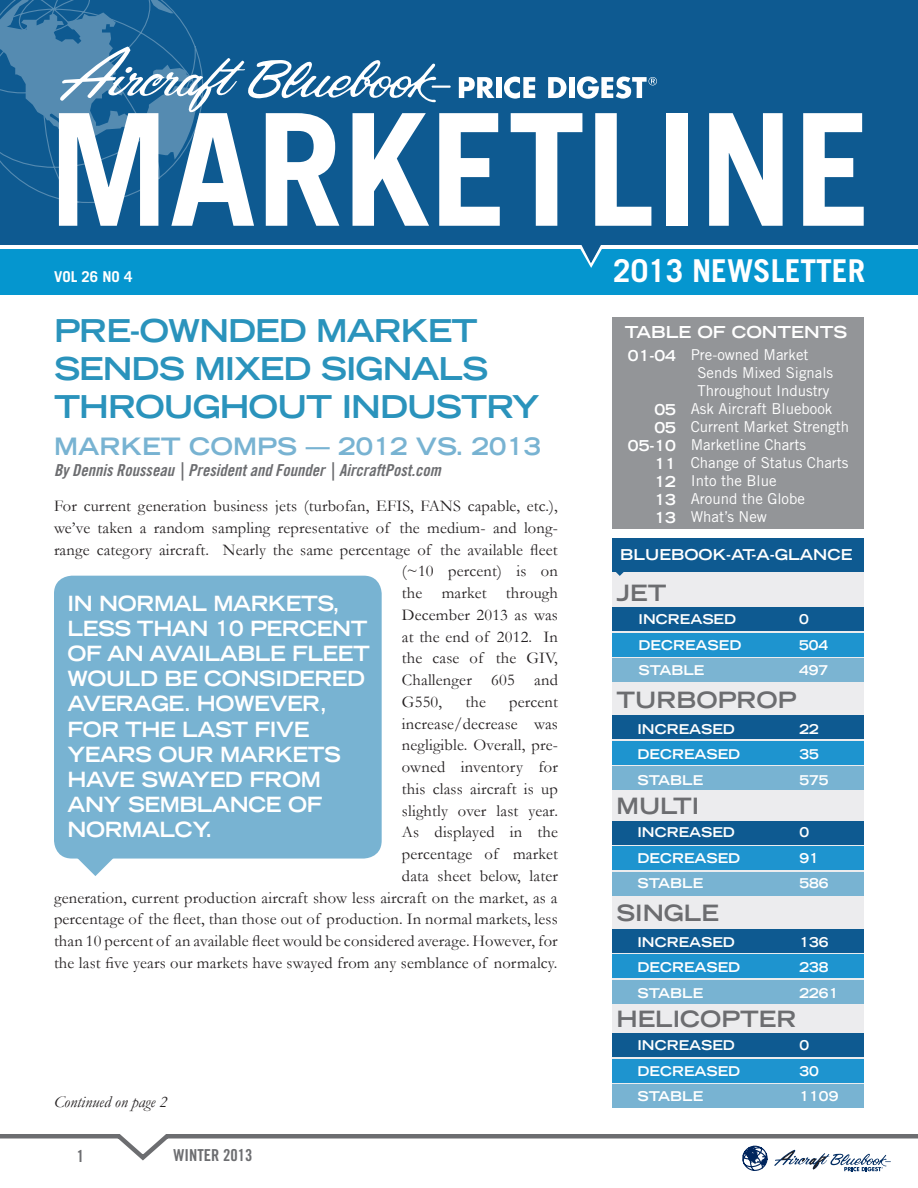
<style>
.page{position:relative;width:918px;height:1188px;background:#fff}
.page>*{position:absolute;margin:0;border:0;box-sizing:border-box;transform-origin:0 0}
.t1{font:700 156px "Trade Gothic LT Std";color:#fff}
.t2{font:700 expanded 31.5px/37.8px "Trade Gothic LT Std";letter-spacing:-.03em;color:#2a93bc}
.t3{font:700 31.5px "Trade Gothic LT Std";color:#fff}
.t4{font:700 expanded 24px "Trade Gothic LT Std";color:#78b3d2}
.t5{font:700 expanded 22.5px "Trade Gothic LT Std";color:#6c6d70}
.t6{font:700 expanded 21px "Trade Gothic LT Std";letter-spacing:-.02em;color:#fff;scale:.96 1}
.t7{font:16.5px/21.8px "Garamond";letter-spacing:.01em;color:#231f20;text-align:right}
.t8{font:16.5px "Trade Gothic LT Std Bd Cn 20 Obl";color:#6c6d70}
.t9{font:italic 16.5px "Garamond";color:#231f20}
.t10{font:700 expanded 16.5px "Trade Gothic LT Std";color:#fff}
.t11{font:16.5px "Trade Gothic LT Std Bd Cn 20";color:#6c6d70}
.t12{font:15px "Trade Gothic LT Std";color:#fff}
.t13{font:700 expanded 15px/18px "Trade Gothic LT Std";color:#fff;text-align:right}
.t14{font:700 15px "Trade Gothic LT Std";color:#fff}
.t15{font:700 expanded 13.5px "Trade Gothic LT Std";color:#fff}
</style>
<div class="page">
<svg style="left:0;top:1134px;width:918px;height:38px"></svg>
<div style="left:612px;top:540px;width:252px;height:562px;background:#ececee"></div>
<div style="left:612px;top:538px;width:252px;height:34px;background:#0e5a91"></div>
<div style="left:612px;top:607px;width:252px;height:24px;background:#0e5a91"></div>
<div style="left:612px;top:633px;width:252px;height:23px;background:#1e94cf"></div>
<div style="left:612px;top:658px;width:252px;height:24px;background:#7bb4d2"></div>
<div style="left:612px;top:715px;width:252px;height:24px;background:#0e5a91"></div>
<div style="left:612px;top:741px;width:252px;height:23px;background:#1e94cf"></div>
<div style="left:612px;top:766px;width:252px;height:24px;background:#78b3d2"></div>
<div style="left:612px;top:821px;width:252px;height:23px;background:#0e5a91"></div>
<div style="left:612px;top:846px;width:252px;height:24px;background:#1e94cf"></div>
<div style="left:612px;top:872px;width:252px;height:23px;background:#78b3d2"></div>
<div style="left:612px;top:929px;width:252px;height:23px;background:#0e5a91"></div>
<div style="left:612px;top:954px;width:252px;height:24px;background:#1e94cf"></div>
<div style="left:612px;top:980px;width:252px;height:23px;background:#78b3d2"></div>
<div style="left:612px;top:1033px;width:252px;height:24px;background:#0e5a91"></div>
<div style="left:612px;top:1059px;width:252px;height:23px;background:#1e94cf"></div>
<div style="left:612px;top:1084px;width:252px;height:24px;background:#78b3d2"></div>
<svg style="left:616px;top:572px;width:8px;height:4px"></svg>
<div style="left:612px;top:317px;width:252px;height:211px;background:#939598"></div>
<div style="left:0;top:0;width:918px;height:245px;background:#0e5a91"></div>
<div style="left:600px;top:249px;width:318px;height:45px;background:#0596cf"></div>
<div style="left:0;top:249px;width:613px;height:45px;background:#0596cf"></div>
<svg style="left:580px;top:245px;width:22px;height:23px"></svg>
<svg style="left:0;top:0;width:451px;height:203px"></svg>
<svg style="left:459px;top:77px;width:36px;height:21px"></svg>
<div style="left:496px;top:77px;width:5px;height:21px;background:#fff"></div>
<svg style="left:504px;top:77px;width:31px;height:22px"></svg>
<svg style="left:548px;top:77px;width:19px;height:21px"></svg>
<div style="left:569px;top:77px;width:5px;height:21px;background:#fff"></div>
<svg style="left:577px;top:76px;width:80px;height:23px"></svg>
<svg style="left:78px;top:859px;width:35px;height:17px"></svg>
<div style="left:54px;top:576px;width:328px;height:283px;background:#78b3d2;border-radius:18px"></div>
<h1 class="t1" style="left:48px;top:74px;width:825px">MARKETLINE</h1>
<p class="t14" style="left:54px;top:268px;width:80px">VOL 26 NO 4</p>
<h2 class="t2" style="left:54px;top:311px;width:487px">PRE-OWNDED MARKET<br>SENDS MIXED SIGNALS<br>THROUGHOUT INDUSTRY</h2>
<h3 class="t4" style="left:54px;top:431px;width:46px">MARKET</h3>
<h3 class="t4" style="left:189px;top:431px;width:44px">COMPS</h3>
<h3 class="t4" style="left:306px;top:431px;width:237px">— 2012 VS. 2013</h3>
<p class="t8" style="left:54px;top:460px;width:388px">By Dennis Rousseau | President and Founder | AircraftPost.com</p>
<p class="t7" style="left:54px;top:495px;width:505px">For current generation business jets (turbofan, EFIS, FANS capable, etc.),</p>
<p class="t7" style="left:54px;top:517px;width:505px">we’ve taken a random sampling representative of the medium- and long-</p>
<p class="t7" style="left:54px;top:538px;width:505px">range category aircraft. Nearly the same percentage of the available fleet</p>
<p class="t7" style="left:402px;top:560px;width:158px">(~10 percent) is on</p>
<p class="t7" style="left:402px;top:582px;width:157px">the market through</p>
<p class="t7" style="left:402px;top:604px;width:158px">December 2013 as was</p>
<p class="t7" style="left:402px;top:625px;width:158px">at the end of 2012. In</p>
<p class="t7" style="left:402px;top:647px;width:157px">the case of the GIV,</p>
<p class="t7" style="left:402px;top:669px;width:158px">Challenger 605 and</p>
<p class="t7" style="left:402px;top:690px;width:42px">G550,</p>
<p class="t7" style="left:465px;top:690px;width:22px">the</p>
<p class="t6" style="left:68px;top:589px;width:53px">IN NORMAL</p>
<p class="t6" style="left:213px;top:589px;width:19px">MARKETS</p>
<p class="t6" style="left:332px;top:589px;width:9px">,</p>
<p class="t6" style="left:68px;top:614px;width:17px">LESS</p>
<p class="t6" style="left:137px;top:614px;width:20px">THAN</p>
<p class="t6" style="left:215px;top:614px;width:55px">10 PERCENT</p>
<p class="t6" style="left:68px;top:640px;width:135px">OF AN AVAILABLE</p>
<p class="t6" style="left:292px;top:640px;width:17px">FLEET</p>
<p class="t6" style="left:68px;top:665px;width:20px">WOULD</p>
<p class="t6" style="left:165px;top:665px;width:59px">BE CONSIDERED</p>
<p class="t6" style="left:68px;top:690px;width:53px">AVERAGE</p>
<p class="t6" style="left:184px;top:690px;width:53px">. HOWE</p>
<p class="t6" style="left:269px;top:690px;width:61px">VER ,</p>
<p class="t6" style="left:68px;top:715px;width:19px">FOR</p>
<p class="t6" style="left:125px;top:715px;width:19px">THE</p>
<p class="t6" style="left:182px;top:715px;width:18px">LAST</p>
<p class="t6" style="left:255px;top:715px;width:56px">FIVE</p>
<p class="t6" style="left:68px;top:740px;width:19px">YEARS</p>
<p class="t6" style="left:159px;top:740px;width:20px">OUR</p>
<p class="t6" style="left:220px;top:740px;width:19px">MARKETS</p>
<p class="t6" style="left:68px;top:766px;width:96px">HAVESWAYED</p>
<p class="t6" style="left:249px;top:766px;width:19px">FROM</p>
<p class="t6" style="left:68px;top:791px;width:20px">ANY</p>
<p class="t6" style="left:128px;top:791px;width:19px">SEMBLANCE</p>
<p class="t6" style="left:288px;top:791px;width:19px">OF</p>
<p class="t6" style="left:68px;top:816px;width:20px">NORMALCY</p>
<p class="t6" style="left:205px;top:816px;width:9px">.</p>
<p class="t7" style="left:54px;top:690px;width:505px">percent<br>increase/decrease was<br>negligible. Overall, pre-<br>owned inventory for<br>this class aircraft is up<br>slightly over last year.<br>As displayed in the<br>percentage of market<br>data sheet below, later<br>generation, current production aircraft show less aircraft on the market, as a percentage of the fleet, than those out of production. In normal markets, less than 10 percent of an available fleet would be considered average. However, for the last five years our markets have swayed from any semblance of normalcy.</p>
<p class="t9" style="left:54px;top:1090px;width:115px">Continued on page 2</p>
<p class="t11" style="left:77px;top:1146px;width:9px">1</p>
<p class="t11" style="left:174px;top:1145px;width:80px">WINTER 2013</p>
<h2 class="t3" style="left:613px;top:252px;width:254px">2013 NEWSLETTER</h2>
<p class="t10" style="left:625px;top:322px;width:224px">TABLE OF CONTENTS</p>
<p class="t12" style="left:691px;top:346px;width:119px">Pre-owned Market</p>
<p class="t12" style="left:698px;top:364px;width:137px">Sends Mixed Signals</p>
<p class="t12" style="left:698px;top:382px;width:134px">Throughout Industry</p>
<p class="t12" style="left:691px;top:400px;width:143px">Ask Aircraft Bluebook</p>
<p class="t12" style="left:691px;top:418px;width:160px">Current Market Strength</p>
<p class="t12" style="left:691px;top:436px;width:117px">Marketline Charts</p>
<p class="t12" style="left:691px;top:454px;width:159px">Change of Status Charts</p>
<p class="t12" style="left:691px;top:472px;width:87px">Into the Blue</p>
<p class="t12" style="left:691px;top:490px;width:116px">Around the Globe</p>
<p class="t12" style="left:691px;top:508px;width:78px">What’s New</p>
<p class="t13" style="left:628px;top:346px;width:50px">01-04</p>
<p class="t13" style="left:628px;top:400px;width:50px">05<br>05<br>05-10<br>11<br>12<br>13<br>13</p>
<p class="t13" style="left:620px;top:546px;width:234px">BLUEBOOK-AT-A-GLANCE</p>
<h3 class="t5" style="left:616px;top:578px;width:51px">JET</h3>
<p class="t15" style="left:639px;top:611px;width:11px">INCREASED</p>
<p class="t15" style="left:799px;top:611px;width:11px">0</p>
<p class="t15" style="left:639px;top:636px;width:104px">DECREASED</p>
<p class="t15" style="left:799px;top:636px;width:31px">504</p>
<p class="t15" style="left:639px;top:662px;width:67px">STABLE</p>
<p class="t15" style="left:799px;top:662px;width:31px">497</p>
<h3 class="t5" style="left:616px;top:685px;width:181px">TURBOPROP</h3>
<p class="t15" style="left:638px;top:720px;width:11px">INCREASED</p>
<p class="t15" style="left:800px;top:720px;width:21px">22</p>
<p class="t15" style="left:638px;top:746px;width:104px">DECREASED</p>
<p class="t15" style="left:800px;top:746px;width:21px">35</p>
<p class="t15" style="left:638px;top:771px;width:67px">STABLE</p>
<p class="t15" style="left:800px;top:771px;width:31px">575</p>
<h3 class="t5" style="left:616px;top:791px;width:84px">MULTI</h3>
<p class="t15" style="left:638px;top:824px;width:11px">INCREASED</p>
<p class="t15" style="left:800px;top:824px;width:11px">0</p>
<p class="t15" style="left:638px;top:849px;width:104px">DECREASED</p>
<p class="t15" style="left:800px;top:849px;width:21px">91</p>
<p class="t15" style="left:638px;top:875px;width:67px">STABLE</p>
<p class="t15" style="left:800px;top:875px;width:31px">586</p>
<h3 class="t5" style="left:616px;top:898px;width:104px">SINGLE</h3>
<p class="t15" style="left:638px;top:933px;width:11px">INCREASED</p>
<p class="t15" style="left:800px;top:933px;width:31px">136</p>
<p class="t15" style="left:638px;top:959px;width:104px">DECREASED</p>
<p class="t15" style="left:800px;top:959px;width:31px">238</p>
<p class="t15" style="left:638px;top:984px;width:67px">STABLE</p>
<p class="t15" style="left:800px;top:984px;width:40px">2261</p>
<h3 class="t5" style="left:616px;top:1004px;width:181px">HELICOPTER</h3>
<p class="t15" style="left:638px;top:1037px;width:11px">INCREASED</p>
<p class="t15" style="left:800px;top:1037px;width:11px">0</p>
<p class="t15" style="left:638px;top:1062px;width:104px">DECREASED</p>
<p class="t15" style="left:800px;top:1062px;width:21px">30</p>
<p class="t15" style="left:638px;top:1088px;width:67px">STABLE</p>
<p class="t15" style="left:800px;top:1088px;width:40px">1109</p>
</div>
